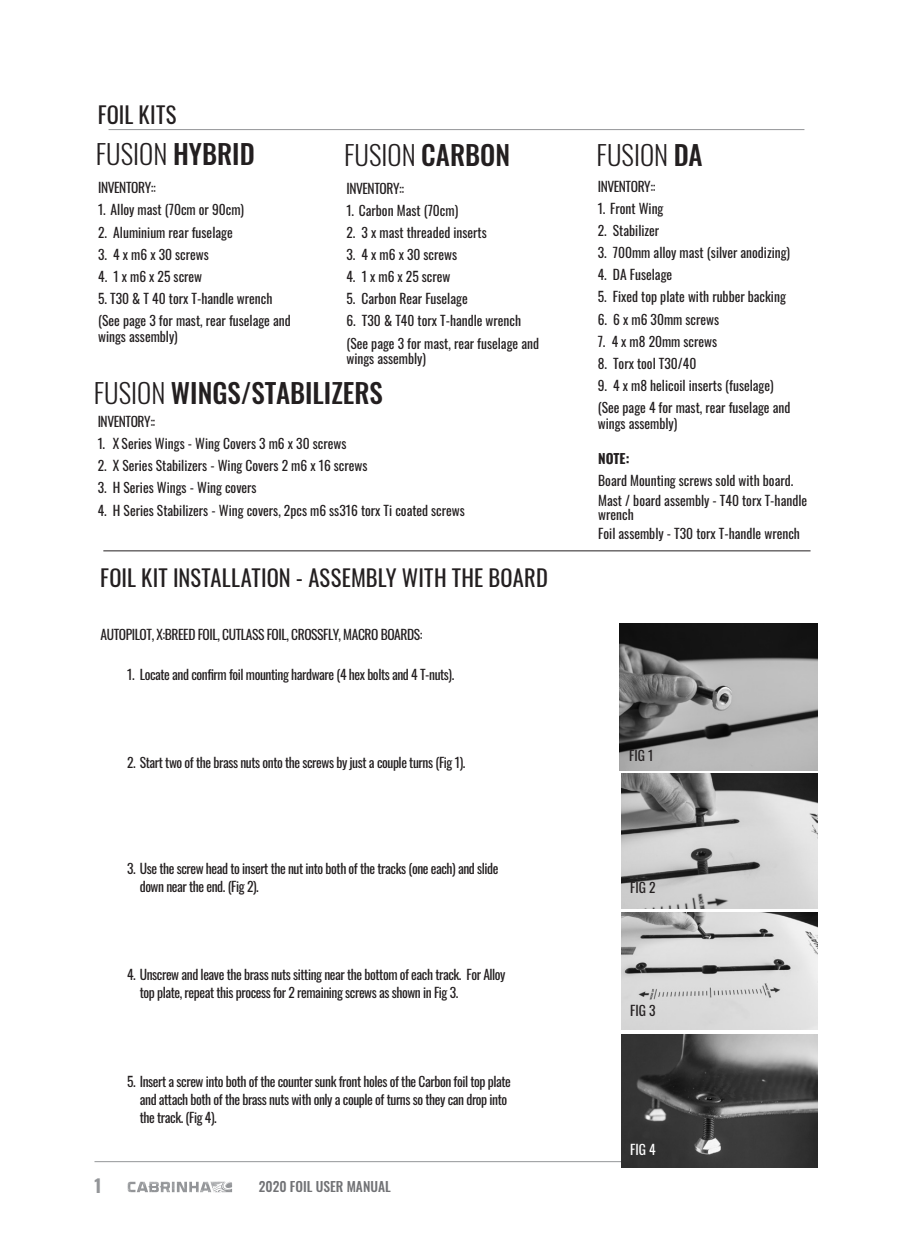
<style>
.page{position:relative;width:913px;height:1257px;background:#fff}
.page>*{position:absolute;margin:0;border:0;box-sizing:border-box;transform-origin:0 0}
.t1{font:300 27px "Oswald";color:#231f20}
.t2{font:500 27px "Oswald";color:#231f20}
.t3{font:22.5px "Oswald";letter-spacing:.01em;color:#231f20}
.t4{font:700 18px "Oswald";color:#939598}
.t5{font:13.5px/15.8px "Oswald";color:#231f20}
.t6{font:13.5px/18px "Oswald";letter-spacing:-.03em;color:#231f20}
.t7{font:500 13.5px "Oswald";color:#717275}
.t8{font:13.5px "Oswald";color:#231f20}
.t9{font:700 13.5px "Oswald";color:#231f20}
.t10{font:13.5px "Oswald";color:#fff}
.s1{font-weight:500}
.s2{font-weight:300}
</style>
<div class="page">
<hr style="left:108px;top:129px;width:696px;height:1px;background:#939598">
<hr style="left:94px;top:1161px;width:696px;height:1px;background:#939598">
<svg style="left:128px;top:1181px;width:104px;height:11px"></svg>
<hr style="left:103px;top:550px;width:707px;height:1px;background:#231f20">
<img style="left:619px;top:624px;width:198px;height:147px">
<img style="left:621px;top:1034px;width:196px;height:133px">
<img style="left:621px;top:912px;width:196px;height:117px">
<img style="left:621px;top:774px;width:196px;height:134px">
<p class="t3" style="left:98px;top:95px;width:80px">FOIL KITS</p>
<p class="t1" style="left:96px;top:130px;width:160px">FUSION <span class="s1">HYBRID</span></p>
<p class="t6" style="left:98px;top:177px;width:59px">INVENTORY::</p>
<p class="t5" style="left:98px;top:201px;width:147px">1. Alloy mast (70cm or 90cm)</p>
<p class="t5" style="left:98px;top:223px;width:136px">2. Aluminium rear fuselage</p>
<p class="t5" style="left:98px;top:245px;width:112px">3. 4 x m6 x 30 screws</p>
<p class="t5" style="left:98px;top:267px;width:105px">4. 1 x m6 x 25 screw</p>
<p class="t5" style="left:98px;top:289px;width:176px">5. T30 &amp; T 40 torx T-handle wrench</p>
<p class="t5" style="left:98px;top:311px;width:194px">(See page 3 for mast, rear fuselage and wings assembly)</p>
<p class="t1" style="left:344px;top:131px;width:167px">FUSION <span class="s1">CARBON</span></p>
<p class="t6" style="left:346px;top:178px;width:59px">INVENTORY::</p>
<p class="t5" style="left:346px;top:201px;width:113px">1. Carbon Mast (70cm)</p>
<p class="t5" style="left:346px;top:223px;width:142px">2. 3 x mast threaded inserts</p>
<p class="t5" style="left:346px;top:245px;width:112px">3. 4 x m6 x 30 screws</p>
<p class="t5" style="left:346px;top:267px;width:105px">4. 1 x m6 x 25 screw</p>
<p class="t5" style="left:346px;top:289px;width:123px">5. Carbon Rear Fuselage</p>
<p class="t5" style="left:346px;top:312px;width:176px">6. T30 &amp; T40 torx T-handle wrench</p>
<p class="t5" style="left:346px;top:334px;width:194px">(See page 3 for mast, rear fuselage and wings assembly)</p>
<p class="t2" style="left:94px;top:378px;width:290px"><span class="s2">FUSION</span> WINGS/STABILIZERS</p>
<p class="t6" style="left:98px;top:411px;width:59px">INVENTORY::</p>
<p class="t5" style="left:98px;top:434px;width:250px">1. X Series Wings - Wing Covers 3 m6 x 30 screws</p>
<p class="t5" style="left:98px;top:456px;width:271px">2. X Series Stabilizers - Wing Covers 2 m6 x 16 screws</p>
<p class="t5" style="left:98px;top:479px;width:160px">3. H Series Wings - Wing covers</p>
<p class="t5" style="left:98px;top:501px;width:368px">4. H Series Stabilizers - Wing covers, 2pcs m6 ss316 torx Ti coated screws</p>
<p class="t3" style="left:100px;top:558px;width:449px">FOIL KIT INSTALLATION - ASSEMBLY WITH THE BOARD</p>
<p class="t6" style="left:100px;top:624px;width:323px">AUTOPILOT, X:BREED FOIL, CUTLASS FOIL, CROSSFLY, MACRO BOARDS:</p>
<p class="t6" style="left:127px;top:664px;width:328px">1. Locate and confirm foil mounting hardware (4 hex bolts and 4 T-nuts).</p>
<p class="t6" style="left:127px;top:752px;width:339px">2. Start two of the brass nuts onto the screws by just a couple turns (Fig 1).</p>
<p class="t6" style="left:140px;top:858px;width:360px;text-indent:-13px">3. Use the screw head to insert the nut into both of the tracks (one each) and slide down near the end. (Fig 2).</p>
<p class="t6" style="left:140px;top:964px;width:367px;text-indent:-13px">4. Unscrew and leave the brass nuts sitting near the bottom of each track. For Alloy top plate, repeat this process for 2 remaining screws as shown in Fig 3.</p>
<p class="t6" style="left:140px;top:1070px;width:372px;text-indent:-13px">5. Insert a screw into both of the counter sunk front holes of the Carbon foil top plate and attach both of the brass nuts with only a couple of turns so they can drop into the track. (Fig 4).</p>
<h3 class="t4" style="left:94px;top:1176px;width:9px">1</h3>
<p class="t7" style="left:259px;top:1179px;width:133px">2020 FOIL USER MANUAL</p>
<p class="t1" style="left:596px;top:131px;width:108px">FUSION <span class="s1">DA</span></p>
<p class="t6" style="left:597px;top:176px;width:59px">INVENTORY::</p>
<p class="t5" style="left:597px;top:199px;width:67px">1. Front Wing</p>
<p class="t5" style="left:597px;top:221px;width:63px">2. Stabilizer</p>
<p class="t5" style="left:597px;top:243px;width:194px">3. 700mm alloy mast (silver anodizing)</p>
<p class="t5" style="left:597px;top:265px;width:76px">4. DA Fuselage</p>
<p class="t5" style="left:597px;top:288px;width:189px">5. Fixed top plate with rubber backing</p>
<p class="t5" style="left:597px;top:310px;width:123px">6. 6 x m6 30mm screws</p>
<p class="t5" style="left:597px;top:332px;width:121px">7. 4 x m8 20mm screws</p>
<p class="t5" style="left:597px;top:354px;width:100px">8. Torx tool T30/40</p>
<p class="t5" style="left:597px;top:376px;width:177px">9. 4 x m8 helicoil inserts (fuselage)</p>
<p class="t5" style="left:597px;top:398px;width:194px">(See page 4 for mast, rear fuselage and wings assembly)</p>
<p class="t9" style="left:598px;top:451px;width:33px">NOTE:</p>
<p class="t5" style="left:598px;top:471px;width:196px">Board Mounting screws sold with board.</p>
<p class="t5" style="left:598px;top:492px;width:210px;line-height:13.5px">Mast / board assembly - T40 torx T-handle wrench</p>
<p class="t5" style="left:598px;top:525px;width:203px">Foil assembly - T30 torx T-handle wrench</p>
<p class="t8" style="left:629px;top:743px;width:26px">FIG 1</p>
<p class="t8" style="left:630px;top:876px;width:27px">FIG 2</p>
<p class="t8" style="left:630px;top:998px;width:27px">FIG 3</p>
<p class="t10" style="left:630px;top:1137px;width:27px">FIG 4</p>
</div>
